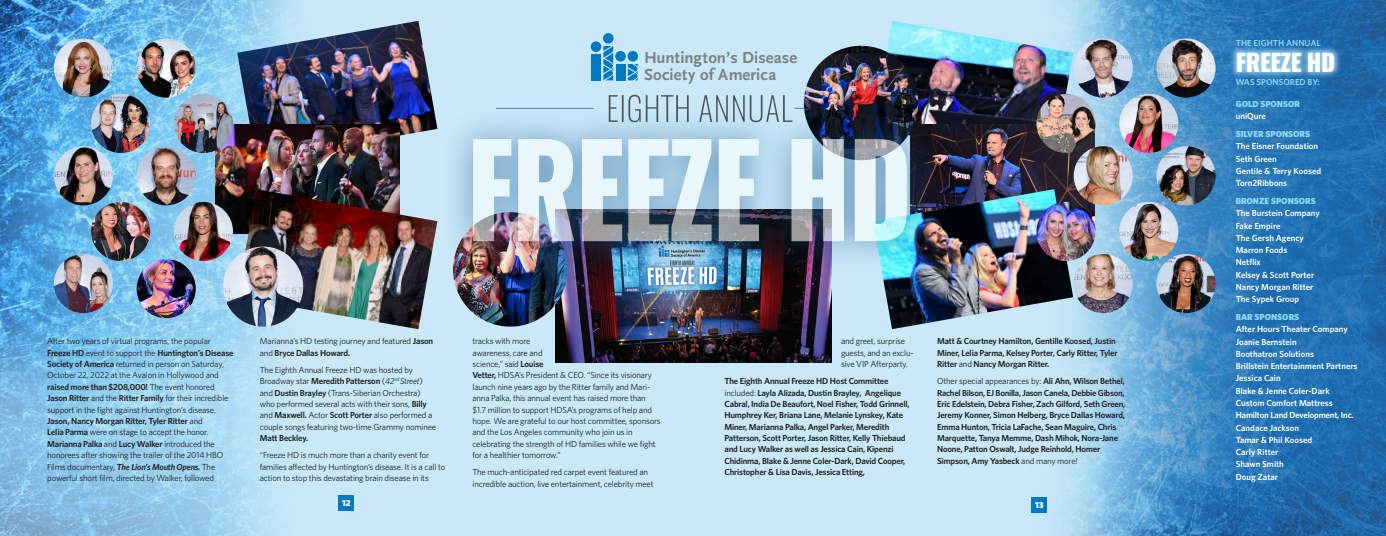
<style>
.page{position:relative;width:1386px;height:536px;background:#c9e9f8}
.page>*{position:absolute;margin:0;border:0;box-sizing:border-box;transform-origin:0 0}
.t1{font:800 23.62px "Oswald";letter-spacing:-.02em;color:#fff}
.t2{font:700 16.71px/17.5px "Scala Sans";letter-spacing:.01em;color:#7e8083}
.t3{font:8.75px/11.4px "Whitney";letter-spacing:-.02em;color:#231f20}
.t4{font:600 8.75px/11.4px "Whitney";letter-spacing:-.02em;color:#231f20}
.t5{font:600 8.75px/12.2px "Whitney";color:#fff}
.t6{font:600 8.75px "Whitney";color:#8dd7f7}
.t7{font:900 8.75px/12.2px "Whitney";color:#8dd7f7}
.t8{font:900 8.75px "Whitney";color:#fff}
.s1{font-weight:600}
.s2{font-weight:600;font-style:italic}
.s3{font-style:italic}
.s4{font-weight:400}
.s5{font-weight:600;color:#fff}
.s6{font-weight:900;color:#8dd7f7}
</style>
<div class="page">
<img style="left:555px;top:272px;width:277px;height:90px">
<img style="left:1031px;top:0;width:355px;height:536px">
<img style="left:0;top:0;width:343px;height:536px">
<div style="left:1032px;top:497px;width:15px;height:15px;background:#0079c2"></div>
<div style="left:339px;top:495px;width:15px;height:15px;background:#0079c2"></div>
<div style="left:1230px;top:45px;width:112px;height:34px;background:#b3e0f6;opacity:.75"></div>
<svg style="left:609px;top:95px;width:176px;height:13px"></svg>
<svg style="left:603px;top:46px;width:10px;height:34px"></svg>
<div style="left:603px;top:33px;width:11px;height:11px;background:#0079c2;border-radius:50%"></div>
<div style="left:615px;top:51px;width:11px;height:10px;background:#0079c2;border-radius:50%"></div>
<div style="left:628px;top:51px;width:10px;height:10px;background:#0079c2;border-radius:50%"></div>
<div style="left:591px;top:41px;width:10px;height:11px;background:#0079c2;border-radius:50%"></div>
<div style="left:591px;top:54px;width:10px;height:26px;background:#0079c2"></div>
<div style="left:616px;top:64px;width:9px;height:16px;background:#0079c2"></div>
<svg style="left:628px;top:64px;width:10px;height:16px"></svg>
<img style="left:237px;top:21px;width:200px;height:115px">
<img style="left:216px;top:124px;width:184px;height:110px">
<img style="left:54px;top:38px;width:59px;height:60px;border-radius:30px">
<img style="left:91px;top:94px;width:59px;height:59px;border-radius:30px">
<img style="left:54px;top:146px;width:59px;height:59px;border-radius:30px">
<img style="left:91px;top:202px;width:59px;height:59px;border-radius:30px">
<img style="left:54px;top:254px;width:59px;height:59px;border-radius:30px">
<img style="left:137px;top:38px;width:59px;height:60px;border-radius:30px">
<img style="left:174px;top:94px;width:59px;height:59px;border-radius:30px">
<img style="left:137px;top:146px;width:59px;height:59px;border-radius:30px">
<img style="left:174px;top:202px;width:59px;height:59px;border-radius:30px">
<img style="left:237px;top:189px;width:200px;height:140px">
<img style="left:874px;top:21px;width:199px;height:103px">
<img style="left:938px;top:124px;width:157px;height:98px">
<img style="left:882px;top:189px;width:191px;height:140px">
<img style="left:1156px;top:38px;width:60px;height:60px;border-radius:30px">
<img style="left:1119px;top:94px;width:59px;height:59px;border-radius:30px">
<img style="left:1156px;top:146px;width:60px;height:59px;border-radius:30px">
<img style="left:1119px;top:202px;width:59px;height:59px;border-radius:30px">
<img style="left:1156px;top:254px;width:60px;height:59px;border-radius:30px">
<img style="left:1074px;top:38px;width:59px;height:60px;border-radius:30px">
<img style="left:1036px;top:94px;width:60px;height:59px;border-radius:30px">
<img style="left:1074px;top:146px;width:59px;height:59px;border-radius:30px">
<img style="left:1036px;top:202px;width:60px;height:59px;border-radius:30px">
<img style="left:1074px;top:254px;width:59px;height:59px;border-radius:30px">
<img style="left:453px;top:212px;width:114px;height:114px;border-radius:57px">
<img style="left:804px;top:46px;width:114px;height:114px;border-radius:57px">
<img style="left:453px;top:108px;width:485px;height:164px">
<svg style="left:473px;top:139px;width:434px;height:102px;background:#b4c6d4"></svg>
<img style="left:223px;top:246px;width:80px;height:80px;border-radius:40px">
<img style="left:137px;top:259px;width:59px;height:59px;border-radius:30px">
<p class="t2" style="left:644px;top:49px;width:155px">Huntington’s Disease<br>Society of America</p>
<p class="t3" style="left:47px;top:335px;width:188px">After two years of virtual programs, the popular <span class="s1">Freeze HD</span> event to support the <span class="s1">Huntington’s Disease Society of America</span> returned in person on Saturday, October 22, 2022 at the Avalon in Hollywood and <span class="s1">raised more than $208,000!</span> The event honored <span class="s1">Jason Ritter</span> and the <span class="s1">Ritter Family</span> for their incredible support in the fight against Huntington’s disease.<br><span class="s1">Jason, Nancy Morgan Ritter, Tyler Ritter</span> and<br><span class="s1">Lelia Parma</span> were on stage to accept the honor.<br><span class="s1">Marianna Palka</span> and <span class="s1">Lucy Walker</span> introduced the honorees after showing the trailer of the 2014 HBO Films documentary, <span class="s2">The Lion’s Mouth Opens.</span> The powerful short film, directed by Walker, followed</p>
<p class="t3" style="left:260px;top:335px;width:175px">Marianna’s HD testing journey and featured <span class="s1">Jason </span>and <span class="s1">Bryce Dallas Howard.</span></p>
<p class="t3" style="left:260px;top:364px;width:178px">The Eighth Annual Freeze HD was hosted by Broadway star <span class="s1">Meredith Patterson</span> (<span class="s3">42</span><sup>nd</sup> <span class="s3">Street</span>) and <span class="s1">Dustin Brayley</span> (Trans-Siberian Orchestra) who performed several acts with their sons, <span class="s1">Billy </span>and <span class="s1">Maxwell.</span> Actor <span class="s1">Scott Porter</span> also performed a couple songs featuring two-time Grammy nominee <span class="s1">Matt Beckley.</span></p>
<p class="t3" style="left:260px;top:449px;width:187px">“Freeze HD is much more than a charity event for families affected by Huntington’s disease. It is a call to action to stop this devastating brain disease in its</p>
<p class="t3" style="left:472px;top:335px;width:190px">tracks with more<br>awareness, care and<br>science,” said <span class="s1">Louise<br>Vetter,</span> HDSA’s President &amp; CEO. “Since its visionary launch nine years ago by the Ritter family and Mari&shy;anna Palka, this annual event has raised more than $1.7 million to support HDSA’s programs of help and hope. We are grateful to our host committee, sponsors and the Los Angeles community who join us in celebrating the strength of HD families while we fight for a healthier tomorrow.”</p>
<p class="t3" style="left:472px;top:466px;width:183px">The much-anticipated red carpet event featured an incredible auction, live entertainment, celebrity meet</p>
<p class="t3" style="left:841px;top:335px;width:74px">and greet, surprise guests, and an exclu&shy;sive VIP Afterparty.</p>
<p class="t4" style="left:724px;top:375px;width:187px">The Eighth Annual Freeze HD Host Committee <span class="s4">included:</span> Layla Alizada, Dustin Brayley, Angelique Cabral, India De Beaufort, Noel Fisher, Todd Grinnell, Humphrey Ker, Briana Lane, Melanie Lynskey, Kate Miner, Marianna Palka, Angel Parker, Meredith Patterson, Scott Porter, Jason Ritter, Kelly Thiebaud and Lucy Walker as well as Jessica Cain, Kipenzi Chidinma, Blake &amp; Jenne Coler-Dark, David Cooper, Christopher &amp; Lisa Davis, Jessica Etting,</p>
<p class="t4" style="left:937px;top:335px;width:182px">Matt &amp; Courtney Hamilton, Gentille Koosed, Justin<br>Miner, Lelia Parma, Kelsey Porter, Carly Ritter, Tyler<br>Ritter <span class="s4">and</span> Nancy Morgan Ritter.</p>
<p class="t4" style="left:937px;top:375px;width:190px"><span class="s4">Other special appearances by:</span> Ali Ahn, Wilson Bethel, Rachel Bilson, EJ Bonilla, Jason Canela, Debbie Gibson, Eric Edelstein, Debra Fisher, Zach Gilford, Seth Green, Jeremy Konner, Simon Helberg, Bryce Dallas Howard, Emma Hunton, Tricia LaFache, Sean Maguire, Chris Marquette, Tanya Memme, Dash Mihok, Nora-Jane Noone, Patton Oswalt, Judge Reinhold, Homer Simpson, Amy Yasbeck <span class="s4">and many more!</span></p>
<p class="t8" style="left:342px;top:497px;width:10px">12</p>
<p class="t8" style="left:1035px;top:499px;width:10px">13</p>
<p class="t6" style="left:1236px;top:38px;width:86px">THE EIGHTH ANNUAL</p>
<p class="t1" style="left:1236px;top:45px;width:101px">FREEZE HD</p>
<p class="t6" style="left:1236px;top:77px;width:85px">WAS SPONSORED BY:</p>
<p class="t7" style="left:1236px;top:98px;width:66px">GOLD SPONSOR <span class="s5">uniQure</span></p>
<p class="t5" style="left:1236px;top:128px;width:87px"><span class="s6">SILVER SPONSORS<br></span>The Eisner Foundation<br>Seth Green<br>Gentile &amp; Terry Koosed<br>Torn2Ribbons</p>
<p class="t5" style="left:1236px;top:195px;width:86px"><span class="s6">BRONZE SPONSORS<br></span>The Burstein Company<br>Fake Empire<br>The Gersh Agency<br>Marron Foods<br>Netflix<br>Kelsey &amp; Scott Porter<br>Nancy Morgan Ritter<br>The Sypek Group</p>
<p class="t5" style="left:1236px;top:311px;width:123px"><span class="s6">BAR SPONSORS<br></span>After Hours Theater Company<br>Joanie Bernstein<br>Boothatron Solutions<br>Brillstein Entertainment Partners<br>Jessica Cain<br>Blake &amp; Jenne Coler-Dark<br>Custom Comfort Mattress<br>Hamilton Land Development, Inc.<br>Candace Jackson<br>Tamar &amp; Phil Koosed<br>Carly Ritter<br>Shawn Smith<br>Doug Zatar</p>
</div>
